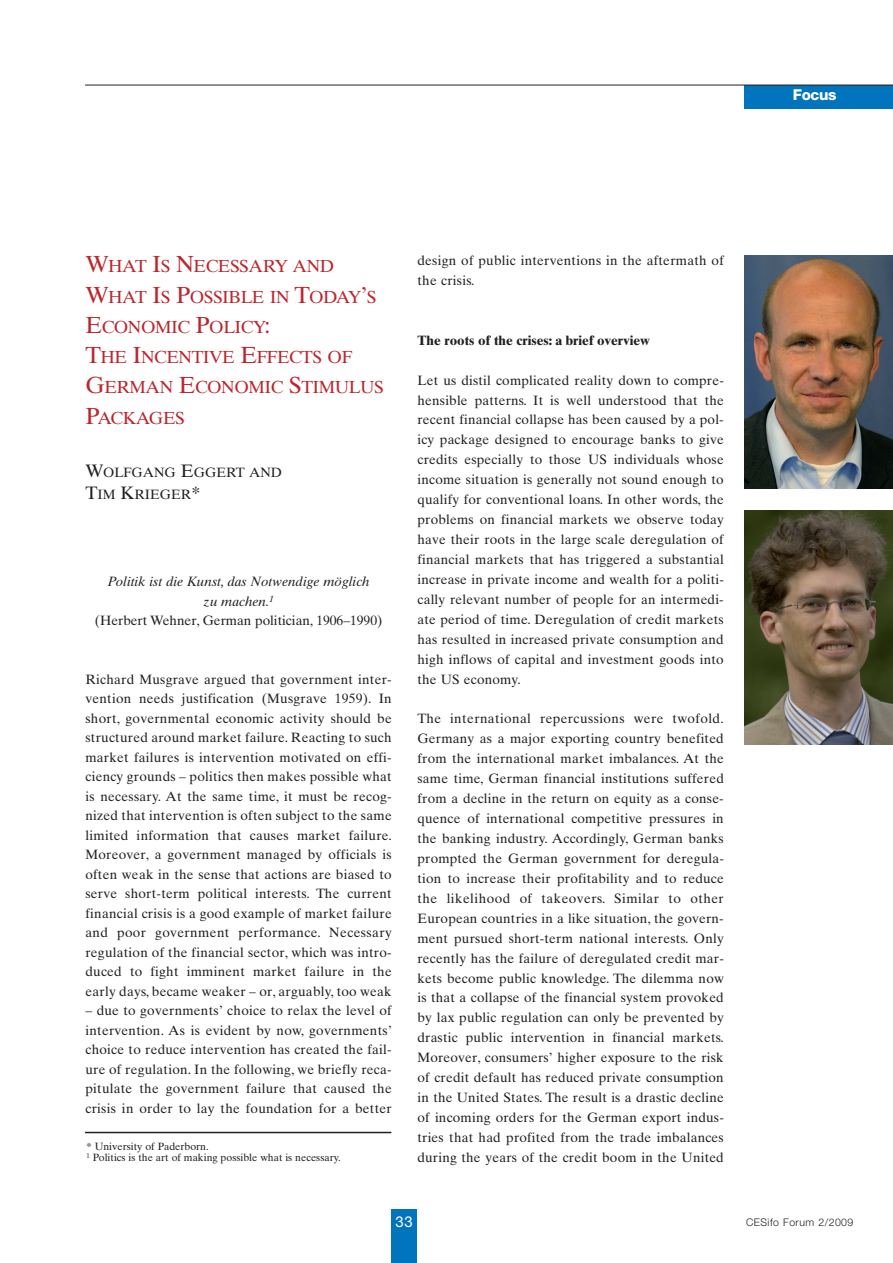
<style>
.page{position:relative;width:893px;height:1263px;background:#fff}
.page>*{position:absolute;margin:0;border:0;box-sizing:border-box;transform-origin:0 0}
.t1{font:17.4px/30.3px "Times Ten";letter-spacing:-.025em;color:#bb272e}
.t2{font:800 15px "Helvetica Neue LT Std";letter-spacing:-.025em;color:#fff}
.t3{font:15px "Helvetica Neue LT Std";color:#fff}
.t4{font:13.5px/20px "Times Ten";letter-spacing:.02em;color:#231f20;text-align:justify}
.t5{font:italic 13.5px/19.5px "Times Ten";color:#231f20;text-align:center}
.t6{font:700 13.5px "Times Ten";color:#231f20}
.t7{font:13.5px/22.5px "Times Ten";color:#231f20}
.t8{font:10.5px/11.2px "Times Ten";color:#231f20}
.t9{font:300 10.5px "Helvetica Neue LT Std";letter-spacing:.045em;color:#231f20}
.s1{font-size:23.25px}
.s2{font-size:18px}
.s3{font-style:normal}
</style>
<div class="page">
<div style="left:391px;top:1209px;width:26px;height:54px;background:#0074bc"></div>
<div style="left:744px;top:85px;width:148px;height:23px;background:#0074bc"></div>
<hr style="left:85px;top:85px;width:807px;height:1px;background:#231f20">
<img style="left:744px;top:255px;width:148px;height:234px">
<img style="left:744px;top:510px;width:148px;height:234px">
<hr style="left:85px;top:1132px;width:306px;height:1px;background:#231f20">
<p class="t1" style="left:85px;top:253px;width:300px"><span class="s1">W</span>HAT <span class="s1">I</span>S <span class="s1">N</span>ECESSARY AND<br><span class="s1">W</span>HAT <span class="s1">I</span>S <span class="s1">P</span>OSSIBLE IN <span class="s1">T</span>ODAY<span class="s1">’</span>S<br><span class="s1">E</span>CONOMIC <span class="s1">P</span>OLICY<span class="s1">:<br>T</span>HE <span class="s1">I</span>NCENTIVE <span class="s1">E</span>FFECTS OF<br><span class="s1">G</span>ERMAN <span class="s1">E</span>CONOMIC <span class="s1">S</span>TIMULUS<br><span class="s1">P</span>ACKAGES</p>
<p class="t7" style="left:85px;top:462px;width:198px"><span class="s2">W</span>OLFGANG <span class="s2">E</span>GGERT AND<br><span class="s2">T</span>IM <span class="s2">K</span>RIEGER<span class="s2">*</span></p>
<p class="t5" style="left:95px;top:573px;width:289px">Politik ist die Kunst, das Notwendige möglich<br>zu machen.<sup>1<br></sup><span class="s3">(Herbert Wehner, German politician, 1906–1990)</span></p>
<p class="t4" style="left:85px;top:671px;width:308px;line-height:19.5px">Richard Musgrave argued that government inter&shy;vention needs justification (Musgrave 1959). In short, governmental economic activity should be structured around market failure. Reacting to such market failures is intervention motivated on effi&shy;ciency grounds – politics then makes possible what is necessary. At the same time, it must be recog&shy;nized that intervention is often subject to the same limited information that causes market failure.<br>Moreover, a government managed by officials is often weak in the sense that actions are biased to serve short-term political interests. The current financial crisis is a good example of market failure and poor government performance. Necessary regulation of the financial sector, which was intro&shy;duced to fight imminent market failure in the early days, became weaker – or, arguably, too weak</p>
<p class="t4" style="left:85px;top:1002px;width:308px;line-height:19.5px">– due to governments’ choice to relax the level of intervention. As is evident by now, governments’ choice to reduce intervention has created the fail&shy;ure of regulation. In the following, we briefly reca&shy;pitulate the government failure that caused the crisis in order to lay the foundation for a better</p>
<p class="t8" style="left:87px;top:1142px;width:255px">* University of Paderborn.<br><sup>1</sup> Politics is the art of making possible what is necessary.</p>
<p class="t4" style="left:417px;top:252px;width:308px">design of public interventions in the aftermath of the crisis.</p>
<p class="t6" style="left:417px;top:335px;width:234px">The roots of the crises: a brief overview</p>
<p class="t4" style="left:417px;top:371px;width:308px">Let us distil complicated reality down to compre&shy;hensible patterns. It is well understood that the recent financial collapse has been caused by a pol&shy;icy package designed to encourage banks to give credits especially to those US individuals whose income situation is generally not sound enough to qualify for conventional loans. In other words, the problems on financial markets we observe today have their roots in the large scale deregulation of financial markets that has triggered a substantial increase in private income and wealth for a politi&shy;cally relevant number of people for an intermedi&shy;ate period of time. Deregulation of credit markets has resulted in increased private consumption and high inflows of capital and investment goods into the US economy.</p>
<p class="t4" style="left:417px;top:710px;width:308px">The international repercussions were twofold.<br>Germany as a major exporting country benefited from the international market imbalances. At the same time, German financial institutions suffered from a decline in the return on equity as a conse&shy;quence of international competitive pressures in the banking industry. Accordingly, German banks prompted the German government for deregula&shy;tion to increase their profitability and to reduce the likelihood of takeovers. Similar to other European countries in a like situation, the govern&shy;ment pursued short-term national interests. Only recently has the failure of deregulated credit mar&shy;kets become public knowledge. The dilemma now is that a collapse of the financial system provoked by lax public regulation can only be prevented by drastic public intervention in financial markets.<br>Moreover, consumers’ higher exposure to the risk of credit default has reduced private consumption in the United States. The result is a drastic decline of incoming orders for the German export indus&shy;tries that had profited from the trade imbalances during the years of the credit boom in the United</p>
<p class="t2" style="left:793px;top:89px;width:45px">Focus</p>
<p class="t3" style="left:395px;top:1216px;width:19px">33</p>
<p class="t9" style="left:746px;top:1218px;width:109px">CESifo Forum 2/2009</p>
</div>
